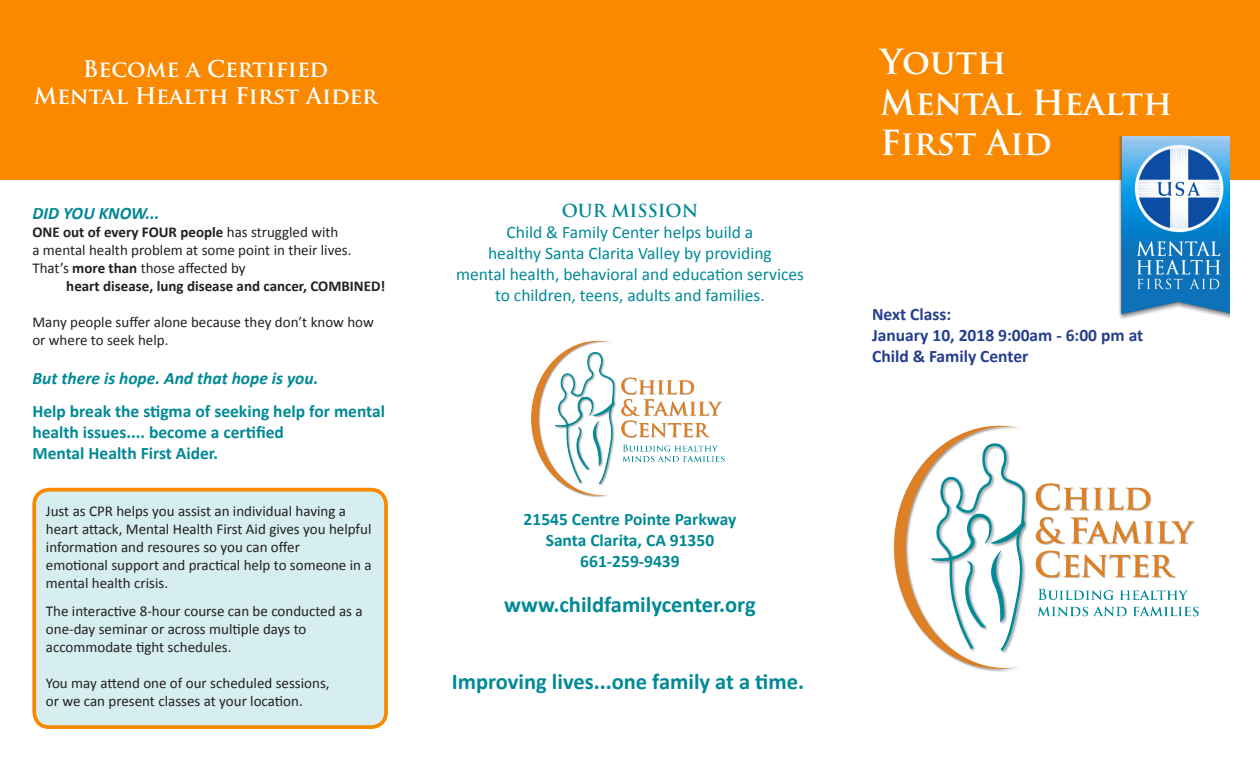
<style>
.page{position:relative;width:1260px;height:765px;background:#fff}
.page>*{position:absolute;margin:0;border:0;box-sizing:border-box;transform-origin:0 0}
.t1{font:700 33.75px/40.5px "Trajan Pro";color:#fff}
.t2{font:700 22.5px "Calibri";color:#008996}
.t3{font:700 22.5px "Trajan Pro";color:#fff}
.t4{font:700 17.5px "Calibri";color:#008996}
.t5{font:17.5px/21px "Calibri";color:#008996;text-align:center}
.t6{font:700 17.5px/21px "Calibri";color:#253f8e}
.t7{font:italic 700 17.5px "Calibri";color:#008996}
.t8{font:700 17.5px "Trajan Pro";color:#008996}
.t9{font:15px/18px "Calibri";color:#231f20}
.t10{font:700 15px "Calibri";color:#231f20}
.s1{font-weight:400}
.s2{font-weight:700}
</style>
<div class="page">
<div style="left:34px;top:490px;width:352px;height:237px;background:#d6eeef;border-radius:15px"></div>
<div style="left:32px;top:488px;width:356px;height:241px;border:4px solid #fa8900;border-radius:15px"></div>
<div style="left:0;top:0;width:1260px;height:180px;background:#fa8900"></div>
<img style="left:893px;top:425px;width:306px;height:247px">
<img style="left:531px;top:340px;width:194px;height:158px">
<img style="left:1119px;top:136px;width:110px;height:183px">
<p class="t3" style="left:83px;top:55px;width:247px">Become a Certified</p>
<p class="t3" style="left:34px;top:82px;width:345px">Mental Health First Aider</p>
<p class="t7" style="left:32px;top:202px;width:129px">DID YOU KNOW...</p>
<p class="t10" style="left:32px;top:222px;width:308px">ONE out of every FOUR people <span class="s1">has struggled with</span></p>
<p class="t9" style="left:32px;top:241px;width:321px">a mental health problem at some point in their lives.</p>
<p class="t9" style="left:32px;top:259px;width:215px">That’s <span class="s2">more than</span> those affected by</p>
<p class="t10" style="left:66px;top:276px;width:321px">heart disease, lung disease and cancer, COMBINED!</p>
<p class="t9" style="left:32px;top:313px;width:343px">Many people suffer alone because they don’t know how</p>
<p class="t9" style="left:32px;top:331px;width:138px">or where to seek help.</p>
<p class="t7" style="left:32px;top:367px;width:288px">But there is hope. And that hope is you.</p>
<p class="t4" style="left:32px;top:400px;width:354px">Help break the stigma of seeking help for mental</p>
<p class="t4" style="left:32px;top:421px;width:253px">health issues.... become a certified</p>
<p class="t4" style="left:32px;top:442px;width:187px">Mental Health First Aider.</p>
<p class="t9" style="left:46px;top:502px;width:302px">Just as CPR helps you assist an individual having a</p>
<p class="t9" style="left:46px;top:520px;width:327px">heart attack, Mental Health First Aid gives you helpful information and resoures so you can offer</p>
<p class="t9" style="left:46px;top:556px;width:327px">emotional support and practical help to someone in a mental health crisis.</p>
<p class="t9" style="left:46px;top:602px;width:318px">The interactive 8-hour course can be conducted as a one-day seminar or across multiple days to</p>
<p class="t9" style="left:46px;top:638px;width:187px">accommodate tight schedules.</p>
<p class="t9" style="left:46px;top:674px;width:285px">You may attend one of our scheduled sessions,</p>
<p class="t9" style="left:46px;top:692px;width:258px">or we can present classes at your location.</p>
<p class="t8" style="left:562px;top:200px;width:138px">OUR MISSION</p>
<p class="t5" style="left:507px;top:222px;width:248px">Child &amp; Family Center helps build a</p>
<p class="t5" style="left:488px;top:243px;width:285px">healthy Santa Clarita Valley by providing</p>
<p class="t5" style="left:456px;top:264px;width:349px">mental health, behavioral and education services to children, teens, adults and families.</p>
<p class="t4" style="left:524px;top:508px;width:214px">21545 Centre Pointe Parkway</p>
<p class="t4" style="left:546px;top:529px;width:170px">Santa Clarita, CA 91350</p>
<p class="t4" style="left:580px;top:550px;width:101px">661-259-9439</p>
<p class="t2" style="left:504px;top:590px;width:253px">www.childfamilycenter.org</p>
<p class="t2" style="left:452px;top:667px;width:354px">Improving lives...one family at a time.</p>
<p class="t1" style="left:880px;top:42px;width:294px">Youth<br>Mental Health<br>First Aid</p>
<p class="t6" style="left:872px;top:304px;width:81px">Next Class:</p>
<p class="t6" style="left:872px;top:325px;width:273px">January 10, 2018 9:00am - 6:00 pm at<br>Child &amp; Family Center</p>
</div>
